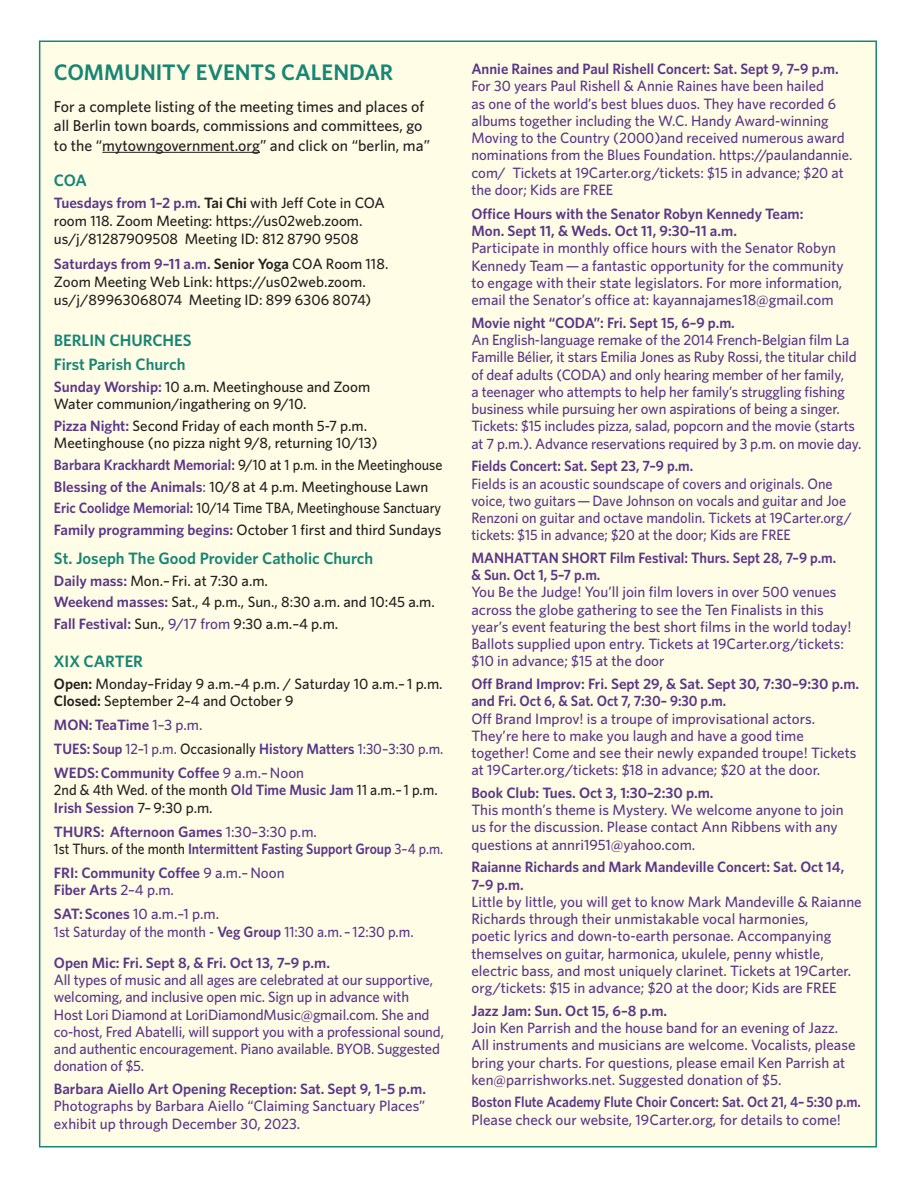
<style>
.page{position:relative;width:918px;height:1188px;background:#fff}
.page>*{position:absolute;margin:0;border:0;box-sizing:border-box;transform-origin:0 0}
.t1{font:600 22.5px "Whitney";color:#188675}
.t2{font:600 16.5px/24px "Whitney";color:#188675}
.t3{font:500 15.75px/19px "Whitney";color:#231f20}
.t4{font:500 15px/17.2px "Whitney";color:#5b378a}
.t5{font:600 15px/17.2px "Whitney";color:#5b378a}
.t6{font:500 15px/18px "Whitney";color:#231f20}
.t7{font:500 15px/21.9px "Whitney";color:#231f20;scale:.94 1}
.t8{font:500 15px/17.2px "Whitney";color:#5b378a;scale:.95 1}
.t9{font:600 15px/17.2px "Whitney";color:#5b378a;scale:.95 1}
.t10{font:500 15px/17.2px "Whitney";color:#231f20;scale:.95 1}
.t11{font:600 15px "Whitney";color:#5b378a;scale:.91 1}
.s1{font-weight:600;color:#5b378a}
.s2{font-weight:600}
.s3{color:#5b378a}
.s4{font-weight:500}
.s5{font-weight:500;color:#231f20}
</style>
<div class="page">
<div style="left:40px;top:41px;width:836px;height:1106px;background:#fffde5"></div>
<hr style="left:102px;top:152px;width:158px;height:1px;background:#231f20">
<h1 class="t1" style="left:54px;top:57px;width:341px">COMMUNITY EVENTS CALENDAR</h1>
<p class="t3" style="left:54px;top:97px;width:378px">For a complete listing of the meeting times and places of all Berlin town boards, commissions and committees, go to the “mytowngovernment.org” and click on “berlin, ma”</p>
<p class="t2" style="left:54px;top:167px;width:34px">COA</p>
<p class="t6" style="left:54px;top:194px;width:333px"><span class="s1">Tuesdays from 1–2 p.m.</span> <span class="s2">Tai Chi</span> with Jeff Cote in COA room 118. Zoom Meeting: https://us02web.zoom. us/j/81287909508 Meeting ID: 812 8790 9508</p>
<p class="t6" style="left:54px;top:254px;width:336px"><span class="s1">Saturdays from 9–11 a.m.</span> <span class="s2">Senior Yoga</span> COA Room 118.<br>Zoom Meeting Web Link: https://us02web.zoom. us/j/89963068074 Meeting ID: 899 6306 8074)</p>
<p class="t2" style="left:54px;top:328px;width:139px">BERLIN CHURCHES<br>First Parish Church</p>
<p class="t6" style="left:54px;top:377px;width:318px;line-height:17.2px"><span class="s1">Sunday Worship:</span> 10 a.m. Meetinghouse and Zoom<br>Water communion/ingathering on 9/10.</p>
<p class="t6" style="left:54px;top:417px;width:325px;line-height:17.2px"><span class="s1">Pizza Night:</span> Second Friday of each month 5-7 p.m.<br>Meetinghouse (no pizza night 9/8, returning 10/13)</p>
<p class="t7" style="left:54px;top:453px;width:415px"><span class="s1">Barbara Krackhardt Memorial:</span> 9/10 at 1 p.m. in the Meetinghouse <span class="s1">Blessing of the Animals</span><span class="s3">:</span> 10/8 at 4 p.m. Meetinghouse Lawn <span class="s1">Eric Coolidge Memorial:</span> 10/14 Time TBA, Meetinghouse Sanctuary <span class="s1">Family programming begins:</span> October 1 first and third Sundays</p>
<p class="t2" style="left:54px;top:546px;width:321px">St. Joseph The Good Provider Catholic Church</p>
<p class="t6" style="left:54px;top:569px;width:383px;line-height:21.9px"><span class="s1">Daily mass:</span> Mon.– Fri. at 7:30 a.m.<br><span class="s1">Weekend masses:</span> Sat., 4 p.m., Sun., 8:30 a.m. and 10:45 a.m.<br><span class="s1">Fall Festival:</span> Sun., <span class="s3">9/17 from</span> 9:30 a.m.–4 p.m.</p>
<p class="t2" style="left:54px;top:649px;width:91px">XIX CARTER</p>
<p class="t6" style="left:54px;top:675px;width:390px;line-height:17.2px"><span class="s2">Open:</span> Monday–Friday 9 a.m.–4 p.m. / Saturday 10 a.m.– 1 p.m.<br><span class="s2">Closed:</span> September 2–4 and October 9</p>
<p class="t5" style="left:54px;top:713px;width:391px;line-height:24px">MON: TeaTime <span class="s4">1–3 p.m.<br></span>TUES: Soup <span class="s4">12–1 p.m.</span> <span class="s5">Occasionally</span> History Matters <span class="s4">1:30–3:30 p.m.<br></span>WEDS: Community Coffee <span class="s4">9 a.m.– Noon</span></p>
<p class="t10" style="left:54px;top:781px;width:405px">2nd &amp; 4th Wed. of the month <span class="s1">Old Time Music Jam</span> 11 a.m.– 1 p.m.<br><span class="s1">Irish Session</span> 7– 9:30 p.m.</p>
<p class="t5" style="left:54px;top:823px;width:391px">THURS: Afternoon Games <span class="s4">1:30–3:30 p.m.<br></span><span class="s5">1st Thurs. of the month</span> Intermittent Fasting Support Group <span class="s4">3–4 p.m.</span></p>
<p class="t5" style="left:54px;top:864px;width:232px">FRI: Community Coffee <span class="s4">9 a.m.– Noon<br></span>Fiber Arts <span class="s4">2–4 p.m.</span></p>
<p class="t4" style="left:54px;top:905px;width:361px;line-height:18px"><span class="s2">SAT: Scones</span> 10 a.m.–1 p.m.<br>1st Saturday of the month - <span class="s2">Veg Group</span> 11:30 a.m. – 12:30 p.m.</p>
<p class="t5" style="left:54px;top:954px;width:278px">Open Mic: Fri. Sept 8, &amp; Fri. Oct 13, 7–9 p.m.</p>
<p class="t4" style="left:54px;top:971px;width:392px">All types of music and all ages are celebrated at our supportive, welcoming, and inclusive open mic. Sign up in advance with<br>Host Lori Diamond at LoriDiamondMusic@gmail.com. She and co-host, Fred Abatelli, will support you with a professional sound, and authentic encouragement. Piano available. BYOB. Suggested donation of $5.</p>
<p class="t5" style="left:54px;top:1080px;width:374px">Barbara Aiello Art Opening Reception: Sat. Sept 9, 1–5 p.m.</p>
<p class="t4" style="left:54px;top:1097px;width:373px">Photographs by Barbara Aiello “Claiming Sanctuary Places” exhibit up through December 30, 2023.</p>
<p class="t5" style="left:471px;top:60px;width:369px">Annie Raines and Paul Rishell Concert: Sat. Sept 9, 7–9 p.m.</p>
<p class="t4" style="left:471px;top:77px;width:382px">For 30 years Paul Rishell &amp; Annie Raines have been hailed<br>as one of the world’s best blues duos. They have recorded 6 albums together including the W.C. Handy Award-winning Moving to the Country (2000)and received numerous award nominations from the Blues Foundation. https://paulandannie. com/ Tickets at 19Carter.org/tickets: $15 in advance; $20 at the door; Kids are FREE</p>
<p class="t5" style="left:471px;top:205px;width:334px">Office Hours with the Senator Robyn Kennedy Team:<br>Mon. Sept 11, &amp; Weds. Oct 11, 9:30–11 a.m.</p>
<p class="t4" style="left:471px;top:239px;width:374px">Participate in monthly office hours with the Senator Robyn Kennedy Team — a fantastic opportunity for the community to engage with their state legislators. For more information, email the Senator’s office at: kayannajames18@gmail.com</p>
<p class="t5" style="left:471px;top:314px;width:265px">Movie night “CODA”: Fri. Sept 15, 6–9 p.m.</p>
<p class="t4" style="left:471px;top:331px;width:392px">An English-language remake of the 2014 French-Belgian film La Famille Bélier, it stars Emilia Jones as Ruby Rossi, the titular child of deaf adults (CODA) and only hearing member of her family,<br>a teenager who attempts to help her family’s struggling fishing business while pursuing her own aspirations of being a singer.<br>Tickets: $15 includes pizza, salad, popcorn and the movie (starts at 7 p.m.). Advance reservations required by 3 p.m. on movie day.</p>
<p class="t9" style="left:471px;top:457px;width:235px">Fields Concert: Sat. Sept 23, 7–9 p.m.</p>
<p class="t8" style="left:471px;top:474px;width:402px">Fields is an acoustic soundscape of covers and originals. One voice, two guitars — Dave Johnson on vocals and guitar and Joe Renzoni on guitar and octave mandolin. Tickets at 19Carter.org/ tickets: $15 in advance; $20 at the door; Kids are FREE</p>
<p class="t9" style="left:471px;top:549px;width:386px">MANHATTAN SHORT Film Festival: Thurs. Sept 28, 7–9 p.m. &amp; Sun. Oct 1, 5–7 p.m.</p>
<p class="t4" style="left:471px;top:583px;width:382px">You Be the Judge! You’ll join film lovers in over 500 venues across the globe gathering to see the Ten Finalists in this year’s event featuring the best short films in the world today!<br>Ballots supplied upon entry. Tickets at 19Carter.org/tickets: $10 in advance; $15 at the door</p>
<p class="t5" style="left:471px;top:675px;width:389px">Off Brand Improv: Fri. Sept 29, &amp; Sat. Sept 30, 7:30–9:30 p.m. and Fri. Oct 6, &amp; Sat. Oct 7, 7:30– 9:30 p.m.</p>
<p class="t4" style="left:471px;top:710px;width:386px">Off Brand Improv! is a troupe of improvisational actors.<br>They’re here to make you laugh and have a good time together! Come and see their newly expanded troupe! Tickets at 19Carter.org/tickets: $18 in advance; $20 at the door.</p>
<p class="t5" style="left:471px;top:784px;width:244px">Book Club: Tues. Oct 3, 1:30–2:30 p.m.</p>
<p class="t4" style="left:471px;top:801px;width:374px">This month’s theme is Mystery. We welcome anyone to join us for the discussion. Please contact Ann Ribbens with any questions at annri1951@yahoo.com.</p>
<p class="t5" style="left:471px;top:858px;width:374px">Raianne Richards and Mark Mandeville Concert: Sat. Oct 14,<br>7–9 p.m.</p>
<p class="t4" style="left:471px;top:893px;width:392px">Little by little, you will get to know Mark Mandeville &amp; Raianne Richards through their unmistakable vocal harmonies,<br>poetic lyrics and down-to-earth personae. Accompanying themselves on guitar, harmonica, ukulele, penny whistle, electric bass, and most uniquely clarinet. Tickets at 19Carter. org/tickets: $15 in advance; $20 at the door; Kids are FREE</p>
<p class="t5" style="left:471px;top:1002px;width:197px">Jazz Jam: Sun. Oct 15, 6–8 p.m.</p>
<p class="t4" style="left:471px;top:1019px;width:386px">Join Ken Parrish and the house band for an evening of Jazz.<br>All instruments and musicians are welcome. Vocalists, please bring your charts. For questions, please email Ken Parrish at ken@parrishworks.net. Suggested donation of $5.</p>
<p class="t11" style="left:471px;top:1092px;width:429px">Boston Flute Academy Flute Choir Concert: Sat. Oct 21, 4– 5:30 p.m.</p>
<p class="t4" style="left:471px;top:1111px;width:371px">Please check our website, 19Carter.org, for details to come!</p>
</div>
